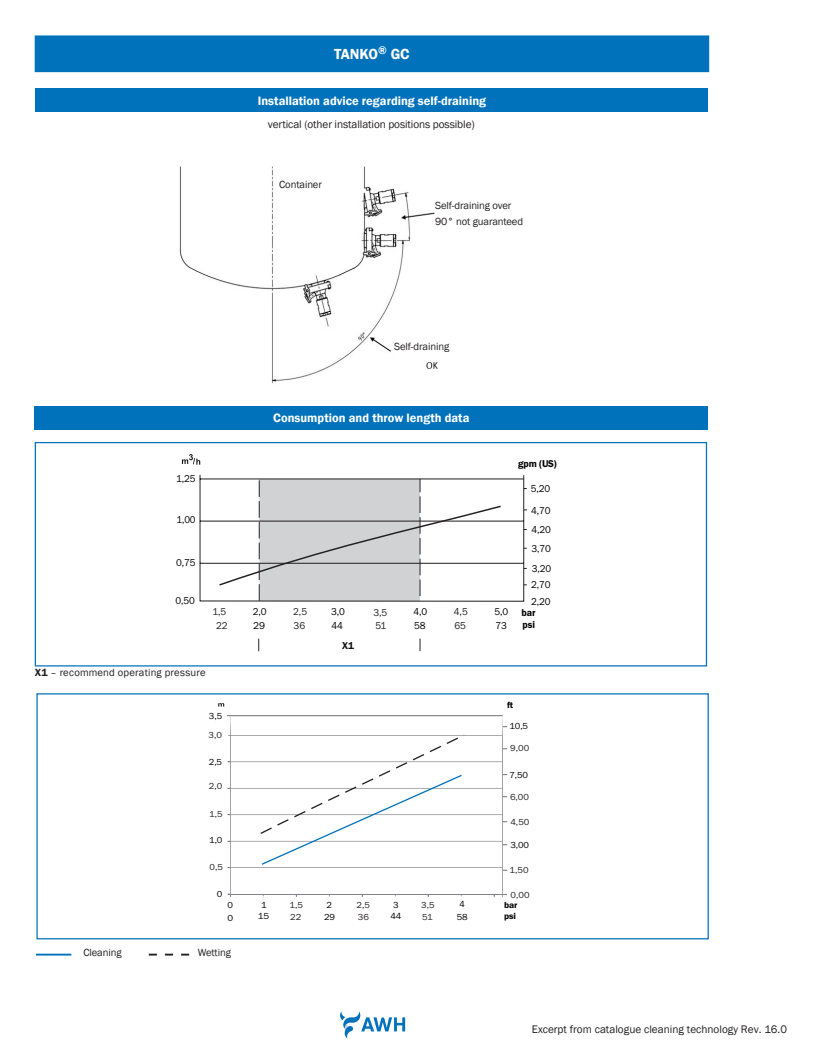
<style>
.page{position:relative;width:815px;height:1053px;background:#fff}
.page>*{position:absolute;margin:0;border:0;box-sizing:border-box;transform-origin:0 0}
.t1{font:600 15px "Franklin Gothic";color:#fff}
.t2{font:600 12.5px "Franklin Gothic";color:#fff}
.t3{font:11.25px "Franklin Gothic";color:#231f20}
.t4{font:10.62px/16px "Franklin Gothic";letter-spacing:-.01em;color:#231f20}
.t5{font:10.62px "Franklin Gothic";letter-spacing:.015em;color:#231f20}
.t6{font:10.25px "Franklin Gothic";letter-spacing:-.015em;color:#000}
.t7{font:10.25px "Franklin Gothic";color:#231f20}
.t8{font:600 10.25px "Franklin Gothic";letter-spacing:-.015em;color:#000}
.t9{font:10.25px "Franklin Gothic";letter-spacing:-.015em;color:#000;scale:.95 1}
.t10{font:600 10.25px "Franklin Gothic";color:#0f0c12}
.t11{font:10px "Franklin Gothic";color:#000}
.t12{font:9px "Franklin Gothic";color:#231f20;scale:1.05 1}
.t13{font:9px/12.6px "Franklin Gothic";letter-spacing:-.015em;color:#000;scale:1.05 1}
.t14{font:600 9px "Franklin Gothic";letter-spacing:-.015em;color:#000;scale:1.05 1}
.t15{font:9px/12.1px "Franklin Gothic";letter-spacing:-.015em;color:#000;text-align:center}
.t16{font:9px "Franklin Gothic";letter-spacing:-.015em;color:#000;scale:1.09 1}
.t17{font:8.88px "Franklin Gothic";color:#231f20;scale:1.08 1}
.s1{font-weight:600}
</style>
<div class="page">
<svg style="left:340px;top:1011px;width:65px;height:27px"></svg>
<div style="left:35px;top:36px;width:674px;height:35px;background:#0072bc"></div>
<div style="left:35px;top:35px;width:674px;height:37px;border:1px solid #0072bc"></div>
<div style="left:35px;top:406px;width:673px;height:23px;background:#0072bc"></div>
<svg style="left:231px;top:735px;width:271px;height:107px"></svg>
<hr style="left:230px;top:893px;width:277px;height:1px;background:#828388">
<svg style="left:218px;top:703px;width:13px;height:194px"></svg>
<hr style="left:227px;top:715px;width:276px;height:1px;background:#6c6d70">
<svg style="left:259px;top:734px;width:207px;height:131px"></svg>
<svg style="left:502px;top:715px;width:5px;height:182px"></svg>
<div style="left:36px;top:693px;width:673px;height:246px;border:1px solid #0072bc"></div>
<svg style="left:182px;top:454px;width:18px;height:10px"></svg>
<svg style="left:199px;top:474px;width:326px;height:128px"></svg>
<svg style="left:258px;top:638px;width:1px;height:13px"></svg>
<svg style="left:420px;top:638px;width:1px;height:13px"></svg>
<svg style="left:218px;top:478px;width:284px;height:122px"></svg>
<div style="left:35px;top:442px;width:672px;height:224px;border:1px solid #0072bc"></div>
<hr style="left:36px;top:953px;width:35px;height:2px;background:#0072bc">
<svg style="left:149px;top:953px;width:40px;height:2px"></svg>
<div style="left:36px;top:89px;width:672px;height:23px;background:#0072bc"></div>
<img style="left:179px;top:166px;width:259px;height:217px">
<div style="left:279px;top:181px;width:52px;height:17px;background:#fff"></div>
<div style="left:435px;top:201px;width:117px;height:18px;background:#fff"></div>
<div style="left:435px;top:217px;width:131px;height:18px;background:#fff"></div>
<div style="left:394px;top:343px;width:89px;height:18px;background:#fff"></div>
<h1 class="t1" style="left:334px;top:45px;width:77px">TANKO<sup>®</sup> GC</h1>
<p class="t2" style="left:258px;top:93px;width:230px">Installation advice regarding self-draining</p>
<p class="t3" style="left:268px;top:118px;width:208px">vertical (other installation positions possible)</p>
<p class="t4" style="left:279px;top:177px;width:44px">Container</p>
<p class="t4" style="left:435px;top:197px;width:90px">Self-draining over<br>90° not guaranteed</p>
<p class="t4" style="left:394px;top:339px;width:57px">Self-draining</p>
<p class="t2" style="left:273px;top:410px;width:198px">Consumption and throw length data</p>
<p class="t6" style="left:176px;top:472px;width:21px">1,25</p>
<p class="t9" style="left:177px;top:513px;width:22px">1,00</p>
<p class="t6" style="left:176px;top:556px;width:21px">0,75</p>
<p class="t6" style="left:176px;top:594px;width:21px">0,50</p>
<p class="t5" style="left:35px;top:665px;width:172px"><span class="s1">X1</span> – recommend operating pressure</p>
<p class="t8" style="left:518px;top:457px;width:40px">gpm (US)</p>
<p class="t6" style="left:531px;top:482px;width:21px">5,20</p>
<p class="t6" style="left:531px;top:504px;width:21px">4,70</p>
<p class="t6" style="left:531px;top:523px;width:21px">4,20</p>
<p class="t6" style="left:531px;top:542px;width:21px">3,70</p>
<p class="t6" style="left:532px;top:562px;width:21px">3,20</p>
<p class="t6" style="left:531px;top:578px;width:21px">2,70</p>
<p class="t6" style="left:531px;top:595px;width:21px">2,20</p>
<p class="t7" style="left:212px;top:605px;width:16px">1,5</p>
<p class="t7" style="left:293px;top:605px;width:16px">2,5</p>
<p class="t7" style="left:373px;top:605px;width:16px">3,5</p>
<p class="t7" style="left:454px;top:605px;width:16px">4,5</p>
<p class="t7" style="left:216px;top:619px;width:13px">22</p>
<p class="t7" style="left:294px;top:619px;width:13px">36</p>
<p class="t7" style="left:375px;top:619px;width:13px">51</p>
<p class="t7" style="left:454px;top:619px;width:13px">65</p>
<p class="t6" style="left:253px;top:605px;width:15px">2,0</p>
<p class="t6" style="left:331px;top:605px;width:15px">3,0</p>
<p class="t6" style="left:414px;top:605px;width:15px">4,0</p>
<p class="t8" style="left:522px;top:605px;width:15px">bar</p>
<p class="t10" style="left:342px;top:638px;width:13px">X1</p>
<p class="t11" style="left:495px;top:605px;width:15px">5,0</p>
<p class="t6" style="left:496px;top:619px;width:13px">73</p>
<p class="t6" style="left:253px;top:619px;width:13px">29</p>
<p class="t6" style="left:332px;top:619px;width:13px">44</p>
<p class="t6" style="left:414px;top:619px;width:13px">58</p>
<p class="t8" style="left:523px;top:618px;width:14px">psi</p>
<p class="t14" style="left:507px;top:699px;width:7px">ft</p>
<p class="t13" style="left:209px;top:709px;width:14px">3,5</p>
<p class="t12" style="left:209px;top:729px;width:14px">3,0</p>
<p class="t13" style="left:209px;top:755px;width:14px">2,5</p>
<p class="t12" style="left:209px;top:780px;width:14px">2,0</p>
<p class="t17" style="left:209px;top:808px;width:14px">1,5</p>
<p class="t13" style="left:209px;top:833px;width:14px">1,0</p>
<p class="t12" style="left:209px;top:861px;width:14px">0,5</p>
<p class="t13" style="left:217px;top:887px;width:7px">0</p>
<p class="t13" style="left:227px;top:898px;width:7px">0<br>0</p>
<p class="t4" style="left:83px;top:944px;width:40px">Cleaning</p>
<p class="t4" style="left:198px;top:944px;width:35px">Wetting</p>
<p class="t13" style="left:509px;top:720px;width:19px">10,5</p>
<p class="t12" style="left:510px;top:742px;width:20px">9,00</p>
<p class="t13" style="left:509px;top:768px;width:19px">7,50</p>
<p class="t12" style="left:510px;top:791px;width:20px">6,00</p>
<p class="t12" style="left:510px;top:816px;width:20px">4,50</p>
<p class="t13" style="left:510px;top:839px;width:19px">3,00</p>
<p class="t12" style="left:510px;top:864px;width:20px">1,50</p>
<p class="t12" style="left:510px;top:889px;width:20px">0,00</p>
<p class="t15" style="left:457px;top:898px;width:12px">4<br>58</p>
<p class="t12" style="left:290px;top:899px;width:14px">1,5</p>
<p class="t12" style="left:357px;top:899px;width:14px">2,5</p>
<p class="t12" style="left:421px;top:898px;width:14px">3,5</p>
<p class="t12" style="left:290px;top:910px;width:12px">22</p>
<p class="t12" style="left:358px;top:911px;width:12px">36</p>
<p class="t12" style="left:422px;top:911px;width:12px">51</p>
<p class="t13" style="left:326px;top:898px;width:7px">2</p>
<p class="t13" style="left:393px;top:898px;width:7px">3</p>
<p class="t14" style="left:504px;top:899px;width:14px">bar</p>
<p class="t13" style="left:261px;top:898px;width:7px">1</p>
<p class="t16" style="left:258px;top:910px;width:12px">15</p>
<p class="t13" style="left:324px;top:910px;width:12px">29</p>
<p class="t13" style="left:390px;top:910px;width:12px">44</p>
<p class="t14" style="left:504px;top:910px;width:13px">psi</p>
<p class="t3" style="left:532px;top:1022px;width:257px">Excerpt from catalogue cleaning technology Rev. 16.0</p>
</div>
